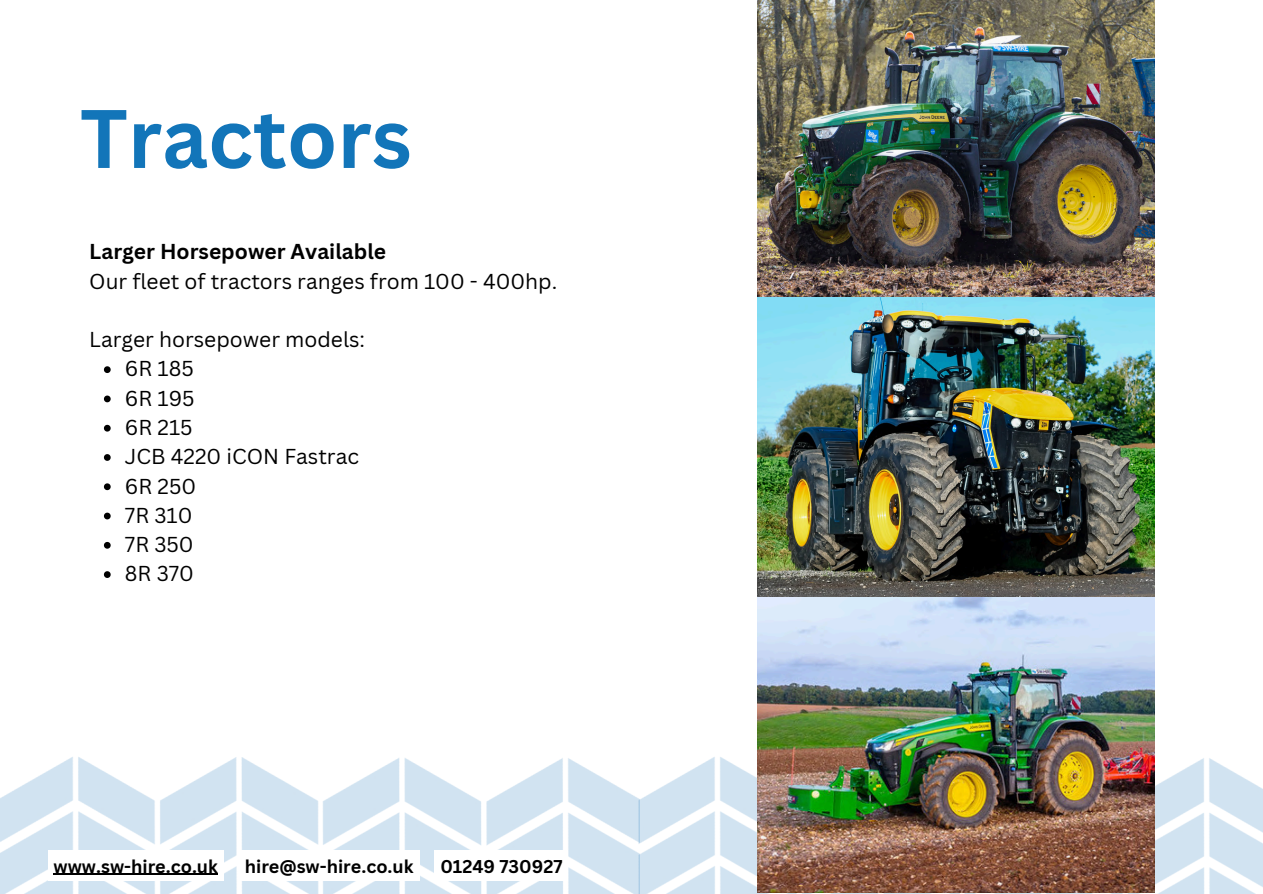
<style>
.page{position:relative;width:1263px;height:894px;background:#fff}
.page>*{position:absolute;margin:0;border:0;box-sizing:border-box;transform-origin:0 0}
.t1{font:700 81px "Canva Sans";color:#1275b9}
.t2{font:21px/29.2px "Canva Sans";color:#000}
.t3{font:700 18px "Canva Sans";color:#000}
.s1{font-weight:700}
</style>
<div class="page">
<img style="left:0;top:757px;width:631px;height:136px">
<img style="left:631px;top:757px;width:632px;height:136px">
<img style="left:757px;top:0;width:398px;height:594px">
<img style="left:757px;top:594px;width:398px;height:298px">
<svg style="left:104px;top:366px;width:7px;height:7px"></svg>
<svg style="left:104px;top:395px;width:7px;height:7px"></svg>
<svg style="left:104px;top:424px;width:7px;height:7px"></svg>
<svg style="left:104px;top:454px;width:7px;height:6px"></svg>
<svg style="left:104px;top:483px;width:7px;height:7px"></svg>
<svg style="left:104px;top:512px;width:7px;height:7px"></svg>
<svg style="left:104px;top:541px;width:7px;height:7px"></svg>
<svg style="left:104px;top:571px;width:7px;height:6px"></svg>
<div style="left:48px;top:850px;width:176px;height:30px;background:#fff"></div>
<hr style="left:54px;top:873px;width:164px;height:1px;background:#000">
<div style="left:239px;top:850px;width:180px;height:30px;background:#fff"></div>
<div style="left:435px;top:850px;width:133px;height:30px;background:#fff"></div>
<h2 class="t1" style="left:80px;top:81px;width:333px">Tractors</h2>
<p class="t2" style="left:89px;top:236px;width:469px"><span class="s1">Larger Horsepower Available<br></span>Our fleet of tractors ranges from 100 - 400hp.</p>
<p class="t2" style="left:89px;top:324px;width:277px">Larger horsepower models:</p>
<p class="t2" style="left:125px;top:353px;width:70px">6R 185</p>
<p class="t2" style="left:125px;top:383px;width:71px">6R 195</p>
<p class="t2" style="left:125px;top:412px;width:69px">6R 215</p>
<p class="t2" style="left:125px;top:441px;width:236px">JCB 4220 iCON Fastrac</p>
<p class="t2" style="left:125px;top:470px;width:73px">6R 250</p>
<p class="t2" style="left:125px;top:500px;width:69px">7R 310</p>
<p class="t2" style="left:125px;top:529px;width:70px">7R 350</p>
<p class="t2" style="left:125px;top:558px;width:70px">8R 370</p>
<p class="t3" style="left:54px;top:853px;width:166px">www.sw-hire.co.uk</p>
<p class="t3" style="left:245px;top:853px;width:170px">hire@sw-hire.co.uk</p>
<p class="t3" style="left:440px;top:853px;width:124px">01249 730927</p>
</div>
